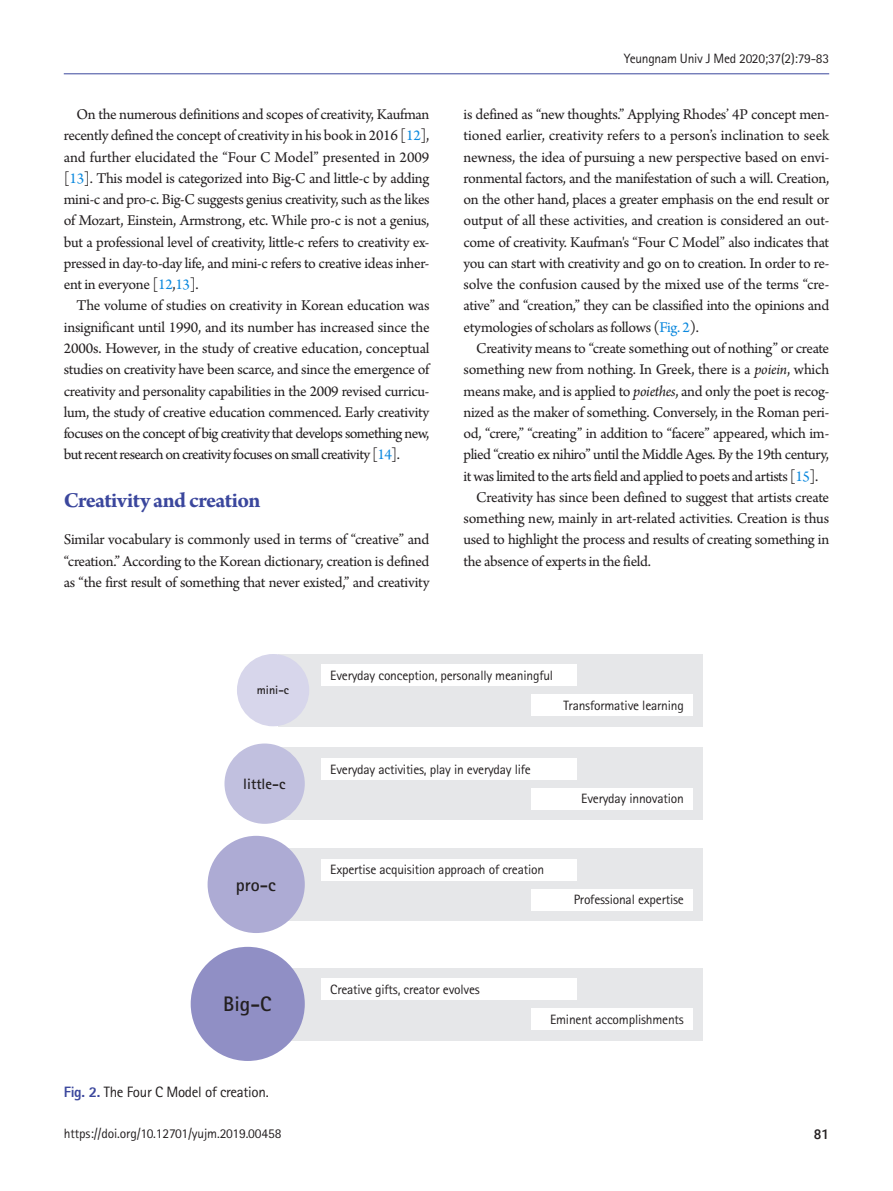
<style>
.page{position:relative;width:893px;height:1191px;background:#fff}
.page>*{position:absolute;margin:0;border:0;box-sizing:border-box;transform-origin:0 0}
.body-title{font:700 22.5px "Arno Pro";letter-spacing:-.025em;color:#3b479d}
.t1{font:700 21px "Rotis Sans Serif Std";color:#231f20}
.t2{font:700 18px "Rotis Sans Serif Std";color:#231f20}
.body{font:15.75px/21.3px "Arno Pro";letter-spacing:-.025em;color:#231f20;text-align:justify}
.fig-caption{font:15px "Rotis Sans Serif Std";letter-spacing:-.02em;color:#231f20}
.t3{font:700 15px "Rotis Sans Serif Std";color:#231f20}
.t4{font:13.5px "Rotis Sans Serif Std";letter-spacing:-.015em;color:#231f20}
.t5{font:500 13.5px "Roboto";color:#231f20}
.t6{font:700 12px "Rotis Sans Serif Std";color:#231f20}
.s1{color:#0b88de}
.s2{font-style:italic}
.s3{font-weight:800;color:#3b479d}
</style>
<div class="page">
<div style="left:279px;top:654px;width:424px;height:72px;background:#e6e7e9"></div>
<div style="left:279px;top:747px;width:424px;height:73px;background:#e6e7e9"></div>
<div style="left:279px;top:848px;width:424px;height:73px;background:#e6e7e9"></div>
<div style="left:279px;top:968px;width:424px;height:72px;background:#e6e7e9"></div>
<div style="left:322px;top:665px;width:255px;height:21px;background:#fff"></div>
<div style="left:322px;top:758px;width:255px;height:21px;background:#fff"></div>
<div style="left:322px;top:859px;width:255px;height:21px;background:#fff"></div>
<div style="left:322px;top:978px;width:255px;height:22px;background:#fff"></div>
<div style="left:531px;top:694px;width:161px;height:22px;background:#fff"></div>
<div style="left:531px;top:788px;width:161px;height:21px;background:#fff"></div>
<div style="left:531px;top:889px;width:161px;height:21px;background:#fff"></div>
<div style="left:531px;top:1008px;width:161px;height:21px;background:#fff"></div>
<div style="left:237px;top:654px;width:72px;height:72px;background:#d7d6eb;border-radius:50%"></div>
<div style="left:224px;top:743px;width:81px;height:81px;background:#c1c0df;border-radius:50%"></div>
<div style="left:208px;top:836px;width:97px;height:97px;background:#adabd4;border-radius:50%"></div>
<div style="left:191px;top:946px;width:114px;height:115px;background:#908fc5;border-radius:50%"></div>
<hr style="left:64px;top:73px;width:765px;height:1px;background:#3b479d">
<p class="body" style="left:64px;top:104px;width:367px;text-indent:13px">On the numerous definitions and scopes of creativity, Kaufman recently defined the concept of creativity in his book in 2016 [<span class="s1">12</span>], and further elucidated the “Four C Model” presented in 2009 [<span class="s1">13</span>]. This model is categorized into Big-C and little-c by adding mini-c and pro-c. Big-C suggests genius creativity, such as the likes of Mozart, Einstein, Armstrong, etc. While pro-c is not a genius, but a professional level of creativity, little-c refers to creativity ex&shy;pressed in day-to-day life, and mini-c refers to creative ideas inher&shy;ent in everyone [<span class="s1">12</span>,<span class="s1">13</span>].</p>
<p class="body" style="left:64px;top:296px;width:367px;text-indent:13px">The volume of studies on creativity in Korean education was insignificant until 1990, and its number has increased since the 2000s. However, in the study of creative education, conceptual studies on creativity have been scarce, and since the emergence of creativity and personality capabilities in the 2009 revised curricu&shy;lum, the study of creative education commenced. Early creativity focuses on the concept of big creativity that develops something new, but recent research on creativity focuses on small creativity [<span class="s1">14</span>].</p>
<p class="body-title" style="left:64px;top:487px;width:198px">Creativity and creation</p>
<p class="body" style="left:64px;top:530px;width:367px">Similar vocabulary is commonly used in terms of “creative” and “creation.” According to the Korean dictionary, creation is defined as “the first result of something that never existed,” and creativity</p>
<p class="t4" style="left:624px;top:51px;width:207px">Yeungnam Univ J Med 2020;37(2):79-83</p>
<p class="body" style="left:463px;top:104px;width:367px">is defined as “new thoughts.” Applying Rhodes’ 4P concept men&shy;tioned earlier, creativity refers to a person’s inclination to seek newness, the idea of pursuing a new perspective based on envi&shy;ronmental factors, and the manifestation of such a will. Creation, on the other hand, places a greater emphasis on the end result or output of all these activities, and creation is considered an out&shy;come of creativity. Kaufman's “Four C Model” also indicates that you can start with creativity and go on to creation. In order to re&shy;solve the confusion caused by the mixed use of the terms “cre&shy;ative” and “creation,” they can be classified into the opinions and etymologies of scholars as follows (<span class="s1">Fig. 2</span>).</p>
<p class="body" style="left:463px;top:338px;width:367px;text-indent:13px">Creativity means to “create something out of nothing” or create something new from nothing. In Greek, there is a <span class="s2">poiein</span>, which means make, and is applied to <span class="s2">poiethes</span>, and only the poet is recog&shy;nized as the maker of something. Conversely, in the Roman peri&shy;od, “crere,” “creating” in addition to “facere” appeared, which im&shy;plied “creatio ex nihiro” until the Middle Ages. By the 19th century, it was limited to the arts field and applied to poets and artists [<span class="s1">15</span>].</p>
<p class="body" style="left:463px;top:487px;width:367px;text-indent:13px">Creativity has since been defined to suggest that artists create something new, mainly in art-related activities. Creation is thus used to highlight the process and results of creating something in the absence of experts in the field.</p>
<p class="t6" style="left:257px;top:682px;width:34px">mini-c</p>
<p class="t3" style="left:243px;top:774px;width:44px">little-c</p>
<p class="t2" style="left:236px;top:873px;width:41px">pro-c</p>
<p class="t1" style="left:223px;top:990px;width:50px">Big-C</p>
<p class="fig-caption" style="left:64px;top:1083px;width:206px"><span class="s3">Fig. 2.</span> The Four C Model of creation.</p>
<p class="t4" style="left:330px;top:667px;width:224px">Everyday conception, personally meaningful</p>
<p class="t4" style="left:564px;top:697px;width:122px">Transformative learning</p>
<p class="t4" style="left:330px;top:761px;width:202px">Everyday activities, play in everyday life</p>
<p class="t4" style="left:581px;top:790px;width:104px">Everyday innovation</p>
<p class="t4" style="left:330px;top:861px;width:215px">Expertise acquisition approach of creation</p>
<p class="t4" style="left:574px;top:891px;width:112px">Professional expertise</p>
<p class="t4" style="left:330px;top:981px;width:151px">Creative gifts, creator evolves</p>
<p class="t4" style="left:550px;top:1011px;width:135px">Eminent accomplishments</p>
<p class="t4" style="left:64px;top:1125px;width:219px">https://doi.org/10.12701/yujm.2019.00458</p>
<p class="t5" style="left:814px;top:1124px;width:17px">81</p>
</div>
